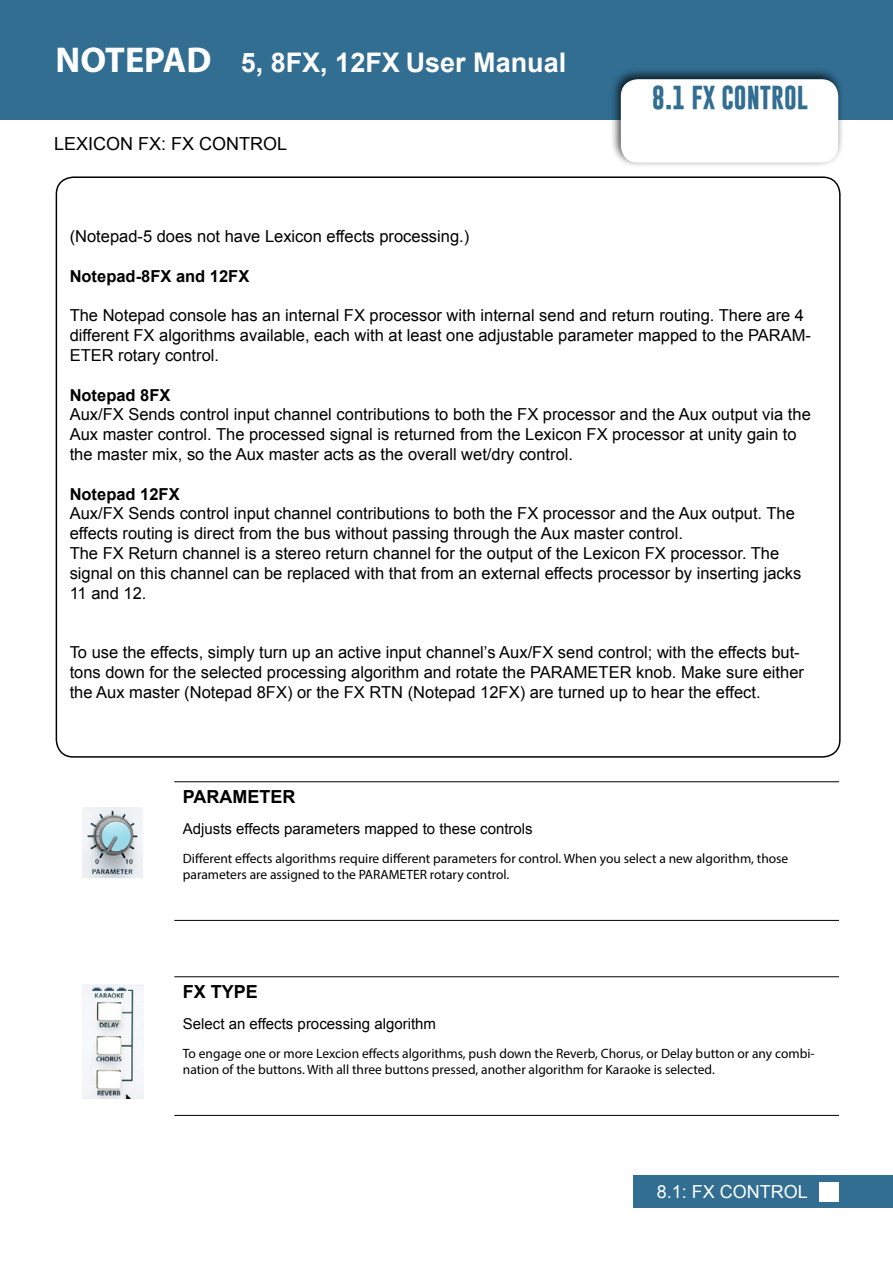
<style>
.page{position:relative;width:893px;height:1263px;background:#fff}
.page>*{position:absolute;margin:0;border:0;box-sizing:border-box;transform-origin:0 0}
.t1{font:700 27px "Arial";color:#fff}
.t2{font:700 24px "Gobold";color:#316e92}
.t3{font:18px "Arial";color:#000}
.t4{font:700 18px "Arial";color:#000}
.t5{font:18px "Arial";color:#fff}
.t6{font:16.5px/19.8px "Arial";color:#000}
.t7{font:700 16.5px "Arial";color:#000}
.t8{font:15px "Arial";color:#000}
.t9{font:13.5px/16.2px "Myriad Pro";color:#000}
.s1{font-family:"Myriad Pro";font-size:36px}
</style>
<div class="page">
<div style="left:0;top:0;width:893px;height:119px;background:#316e92"></div>
<div style="left:634px;top:1175px;width:259px;height:33px;background:#316e92"></div>
<div style="left:610px;top:67px;width:234px;height:101px;background:#000;opacity:.75"></div>
<div style="left:621px;top:79px;width:217px;height:84px;background:#fff;border-radius:17px"></div>
<div style="left:820px;top:1182px;width:19px;height:19px;background:#fff"></div>
<hr style="left:174px;top:1115px;width:665px;height:1px;background:#000">
<hr style="left:174px;top:976px;width:665px;height:1px;background:#000">
<hr style="left:174px;top:920px;width:665px;height:1px;background:#000">
<hr style="left:174px;top:781px;width:665px;height:1px;background:#000">
<img style="left:82px;top:808px;width:61px;height:69px">
<img style="left:82px;top:984px;width:61px;height:114px">
<h1 class="t1" style="left:56px;top:44px;width:512px"><span class="s1">NOTEPAD</span> 5, 8FX, 12FX User Manual</h1>
<p class="t3" style="left:54px;top:132px;width:235px">LEXICON FX: FX CONTROL</p>
<h2 class="t2" style="left:652px;top:82px;width:157px">8.1 FX CONTROL</h2>
<p class="t6" style="left:70px;top:227px;width:401px">(Notepad-5 does not have Lexicon effects processing.)</p>
<p class="t7" style="left:70px;top:265px;width:181px">Notepad-8FX and 12FX</p>
<p class="t6" style="left:70px;top:306px;width:743px">The Notepad console has an internal FX processor with internal send and return routing. There are 4 different FX algorithms available, each with at least one adjustable parameter mapped to the PARAM-<br>ETER rotary control.</p>
<p class="t7" style="left:70px;top:384px;width:102px">Notepad 8FX</p>
<p class="t6" style="left:70px;top:405px;width:743px">Aux/FX Sends control input channel contributions to both the FX processor and the Aux output via the<br>Aux master control. The processed signal is returned from the Lexicon FX processor at unity gain to the master mix, so the Aux master acts as the overall wet/dry control.</p>
<p class="t7" style="left:70px;top:483px;width:112px">Notepad 12FX</p>
<p class="t6" style="left:70px;top:504px;width:733px">Aux/FX Sends control input channel contributions to both the FX processor and the Aux output. The effects routing is direct from the bus without passing through the Aux master control.<br>The FX Return channel is a stereo return channel for the output of the Lexicon FX processor. The signal on this channel can be replaced with that from an external effects processor by inserting jacks 11 and 12.</p>
<p class="t6" style="left:70px;top:642px;width:736px">To use the effects, simply turn up an active input channel’s Aux/FX send control; with the effects but&shy;tons down for the selected processing algorithm and rotate the PARAMETER knob. Make sure either the Aux master (Notepad 8FX) or the FX RTN (Notepad 12FX) are turned up to hear the effect.</p>
<p class="t4" style="left:183px;top:785px;width:114px">PARAMETER</p>
<p class="t8" style="left:183px;top:819px;width:351px">Adjusts effects parameters mapped to these controls</p>
<p class="t9" style="left:183px;top:850px;width:607px">Different effects algorithms require different parameters for control. When you select a new algorithm, those parameters are assigned to the PARAMETER rotary control.</p>
<p class="t4" style="left:183px;top:980px;width:77px">FX TYPE</p>
<p class="t8" style="left:183px;top:1014px;width:255px">Select an effects processing algorithm</p>
<p class="t9" style="left:183px;top:1045px;width:633px">To engage one or more Lexcion effects algorithms, push down the Reverb, Chorus, or Delay button or any combi&shy;nation of the buttons. With all three buttons pressed, another algorithm for Karaoke is selected.</p>
<p class="t5" style="left:657px;top:1180px;width:153px">8.1: FX CONTROL</p>
</div>
